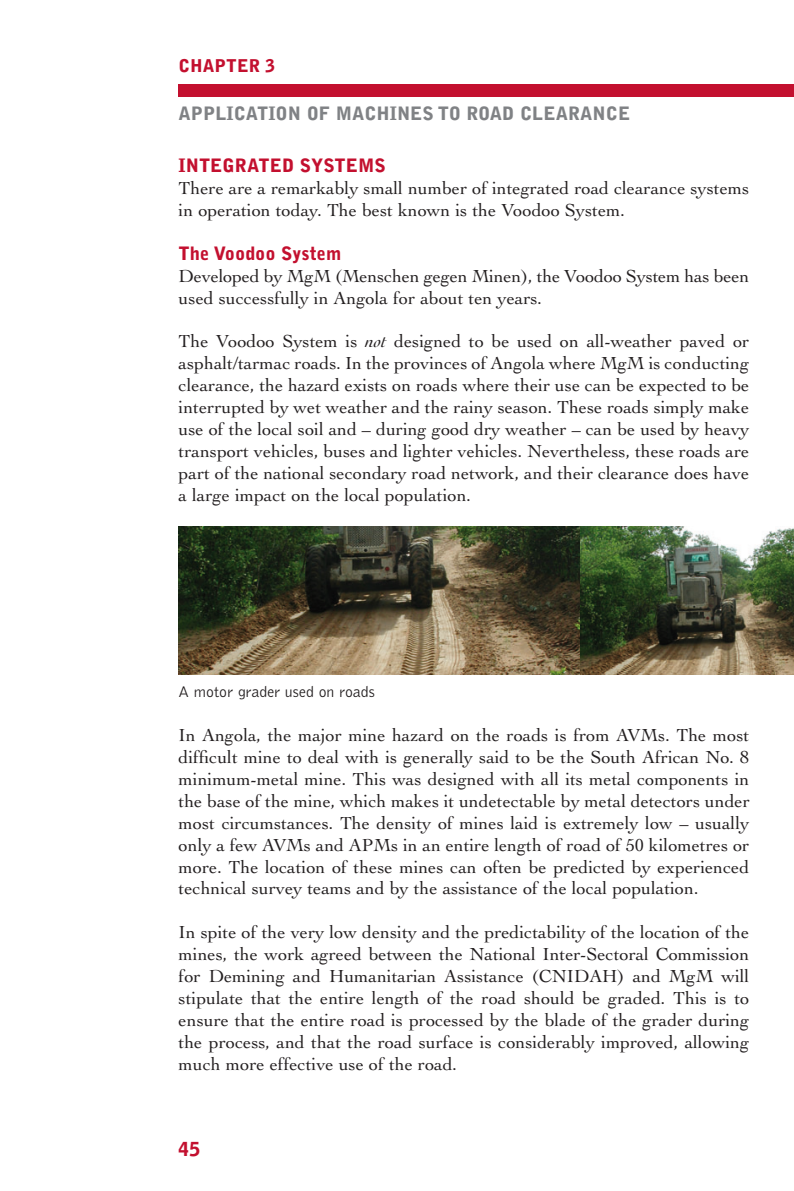
<style>
.page{position:relative;width:794px;height:1191px;background:#fff}
.page>*{position:absolute;margin:0;border:0;box-sizing:border-box;transform-origin:0 0}
.t1{font:900 19.25px "Bell Gothic";color:#c3102f}
.t2{font:18.38px/21.9px "Cochin";color:#231f20;text-align:justify}
.t3{font:900 18.38px "Bell Gothic";color:#808285}
.t4{font:900 18.38px "Bell Gothic";color:#c3102f}
.t5{font:900 17.5px "Bell Gothic";color:#c3102f}
.t6{font:300 15.75px "Bell Gothic";color:#231f20}
.s1{font-style:italic}
</style>
<div class="page">
<div style="left:179px;top:84px;width:615px;height:13px;background:#c3102f"></div>
<img style="left:179px;top:526px;width:401px;height:149px">
<img style="left:580px;top:526px;width:214px;height:149px">
<p class="t5" style="left:179px;top:60px;width:98px">CHAPTER 3</p>
<p class="t3" style="left:179px;top:107px;width:453px">APPLICATION OF MACHINES TO ROAD CLEARANCE</p>
<p class="t4" style="left:179px;top:159px;width:208px">INTEGRATED SYSTEMS</p>
<p class="t2" style="left:179px;top:179px;width:572px">There are a remarkably small number of integrated road clearance systems in operation today. The best known is the Voodoo System.</p>
<p class="t4" style="left:179px;top:246px;width:164px">The Voodoo System</p>
<p class="t2" style="left:179px;top:266px;width:572px">Developed by MgM (Menschen gegen Minen), the Voodoo System has been used successfully in Angola for about ten years.</p>
<p class="t2" style="left:179px;top:332px;width:572px">The Voodoo System is <span class="s1">not</span> designed to be used on all-weather paved or asphalt/tarmac roads. In the provinces of Angola where MgM is conducting clearance, the hazard exists on roads where their use can be expected to be interrupted by wet weather and the rainy season. These roads simply make use of the local soil and – during good dry weather – can be used by heavy transport vehicles, buses and lighter vehicles. Nevertheless, these roads are part of the national secondary road network, and their clearance does have a large impact on the local population.</p>
<p class="t6" style="left:179px;top:685px;width:198px">A motor grader used on roads</p>
<p class="t2" style="left:179px;top:726px;width:573px">In Angola, the major mine hazard on the roads is from AVMs. The most difficult mine to deal with is generally said to be the South African No. 8 minimum-metal mine. This was designed with all its metal components in the base of the mine, which makes it undetectable by metal detectors under most circumstances. The density of mines laid is extremely low – usually only a few AVMs and APMs in an entire length of road of 50 kilometres or more. The location of these mines can often be predicted by experienced technical survey teams and by the assistance of the local population.</p>
<p class="t2" style="left:179px;top:923px;width:572px">In spite of the very low density and the predictability of the location of the mines, the work agreed between the National Inter-Sectoral Commission for Demining and Humanitarian Assistance (CNIDAH) and MgM will stipulate that the entire length of the road should be graded. This is to ensure that the entire road is processed by the blade of the grader during the process, and that the road surface is considerably improved, allowing much more effective use of the road.</p>
<p class="t1" style="left:179px;top:1141px;width:23px">45</p>
</div>
